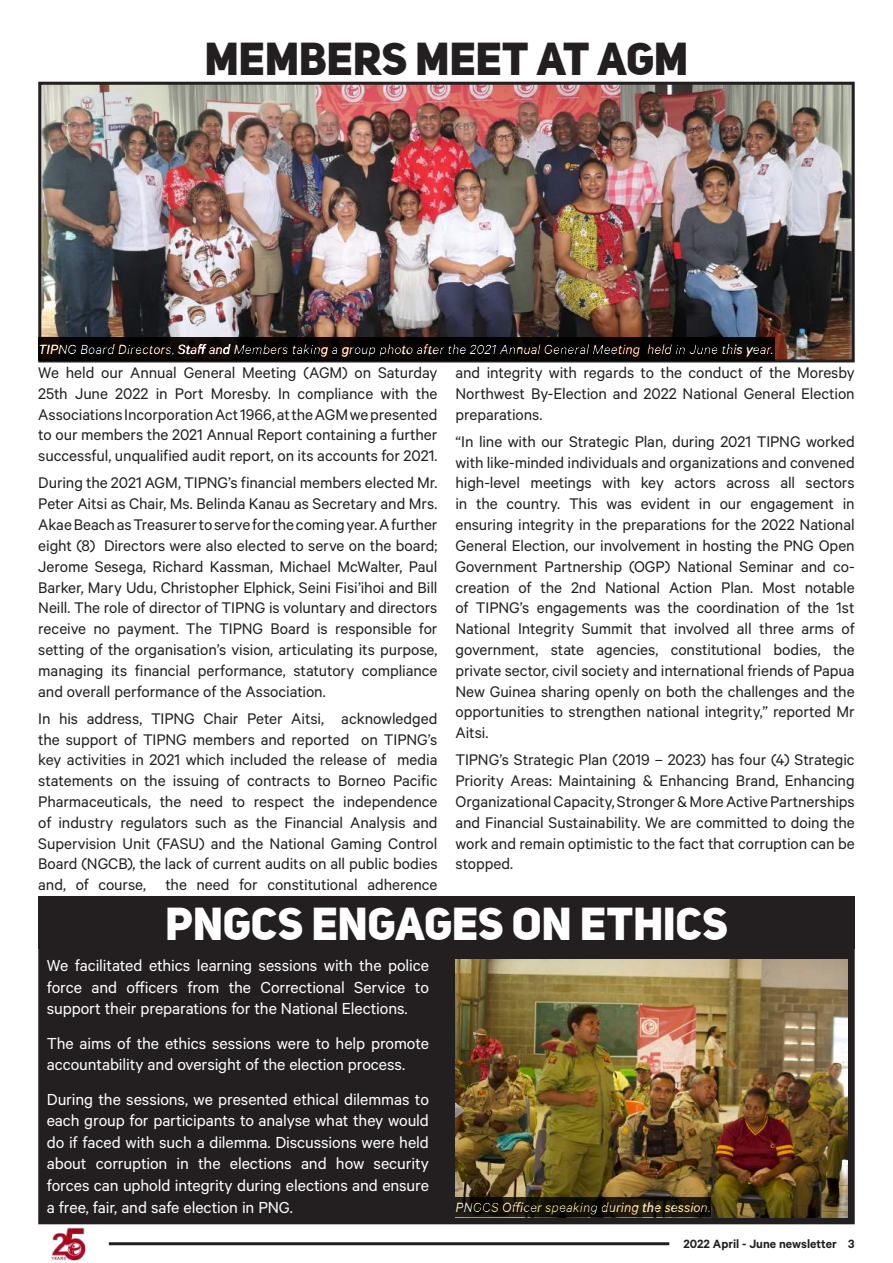
<style>
.page{position:relative;width:893px;height:1263px;background:#fff}
.page>*{position:absolute;margin:0;border:0;box-sizing:border-box;transform-origin:0 0}
.t1{font:45px "Uni Sans Heavy Caps";letter-spacing:-.005em;color:#fff}
.t2{font:45px "Uni Sans Heavy Caps";letter-spacing:-.005em;color:#231f20}
.t3{font:18px/21.6px "Calibre";letter-spacing:-.005em;color:#fff;text-align:justify}
.t4{font:17.4px/20.9px "Calibre";letter-spacing:-.005em;color:#231f20;text-align:justify}
.t5{font:italic 15px "Calibre";color:#fff}
.t6{font:600 13.5px "Calibre";color:#231f20}
</style>
<div class="page">
<div style="left:39px;top:915px;width:815px;height:308px;background:#231f20"></div>
<img style="left:43px;top:1224px;width:51px;height:37px">
<hr style="left:109px;top:1242px;width:560px;height:3px;background:#231f20">
<img style="left:42px;top:86px;width:809px;height:272px">
<div style="left:38px;top:82px;width:817px;height:280px;border:3px solid #231f20"></div>
<div style="left:38px;top:337px;width:737px;height:24px;background:linear-gradient(to right,#080503,#040101)"></div>
<div style="left:38px;top:896px;width:817px;height:53px;background:#231f20"></div>
<img style="left:455px;top:959px;width:392px;height:258px">
<svg style="left:455px;top:1197px;width:256px;height:20px;fill:#151208"></svg>
<h1 class="t2" style="left:205px;top:30px;width:485px">MEMBERS MEET AT AGM</h1>
<p class="t5" style="left:38px;top:340px;width:737px">TIPNG Board Directors, Staff and Members taking a group photo after the 2021 Annual General Meeting held in June this year.</p>
<p class="t4" style="left:38px;top:362px;width:401px">We held our Annual General Meeting (AGM) on Saturday 25th June 2022 in Port Moresby. In compliance with the Associations Incorporation Act 1966, at the AGM we presented to our members the 2021 Annual Report containing a further successful, unqualified audit report, on its accounts for 2021.</p>
<p class="t4" style="left:38px;top:472px;width:401px">During the 2021 AGM, TIPNG’s financial members elected Mr.<br>Peter Aitsi as Chair, Ms. Belinda Kanau as Secretary and Mrs.<br>Akae Beach as Treasurer to serve for the coming year. A further eight (8) Directors were also elected to serve on the board; Jerome Sesega, Richard Kassman, Michael McWalter, Paul Barker, Mary Udu, Christopher Elphick, Seini Fisi’ihoi and Bill Neill. The role of director of TIPNG is voluntary and directors receive no payment. The TIPNG Board is responsible for setting of the organisation’s vision, articulating its purpose, managing its financial performance, statutory compliance and overall performance of the Association.</p>
<p class="t4" style="left:38px;top:707px;width:401px">In his address, TIPNG Chair Peter Aitsi, acknowledged the support of TIPNG members and reported on TIPNG’s key activities in 2021 which included the release of media statements on the issuing of contracts to Borneo Pacific Pharmaceuticals, the need to respect the independence of industry regulators such as the Financial Analysis and Supervision Unit (FASU) and the National Gaming Control Board (NGCB), the lack of current audits on all public bodies and, of course, the need for constitutional adherence</p>
<p class="t4" style="left:455px;top:362px;width:401px">and integrity with regards to the conduct of the Moresby Northwest By-Election and 2022 National General Election preparations.</p>
<p class="t4" style="left:455px;top:430px;width:401px">“In line with our Strategic Plan, during 2021 TIPNG worked with like-minded individuals and organizations and convened high-level meetings with key actors across all sectors in the country. This was evident in our engagement in ensuring integrity in the preparations for the 2022 National General Election, our involvement in hosting the PNG Open Government Partnership (OGP) National Seminar and co&shy;creation of the 2nd National Action Plan. Most notable of TIPNG’s engagements was the coordination of the 1st National Integrity Summit that involved all three arms of government, state agencies, constitutional bodies, the private sector, civil society and international friends of Papua New Guinea sharing openly on both the challenges and the opportunities to strengthen national integrity,” reported Mr Aitsi.</p>
<p class="t4" style="left:455px;top:749px;width:401px">TIPNG’s Strategic Plan (2019 – 2023) has four (4) Strategic Priority Areas: Maintaining &amp; Enhancing Brand, Enhancing Organizational Capacity, Stronger &amp; More Active Partnerships and Financial Sustainability. We are committed to doing the work and remain optimistic to the fact that corruption can be stopped.</p>
<h1 class="t1" style="left:165px;top:895px;width:564px">PNGCS ENGAGES ON ETHICS</h1>
<p class="t3" style="left:47px;top:954px;width:384px">We facilitated ethics learning sessions with the police force and officers from the Correctional Service to support their preparations for the National Elections.</p>
<p class="t3" style="left:47px;top:1031px;width:384px">The aims of the ethics sessions were to help promote accountability and oversight of the election process.</p>
<p class="t3" style="left:47px;top:1087px;width:384px">During the sessions, we presented ethical dilemmas to each group for participants to analyse what they would do if faced with such a dilemma. Discussions were held about corruption in the elections and how security forces can uphold integrity during elections and ensure a free, fair, and safe election in PNG.</p>
<p class="t5" style="left:455px;top:1199px;width:257px">PNGCS Officer speaking during the session.</p>
<p class="t6" style="left:683px;top:1236px;width:173px">2022 April - June newsletter 3</p>
</div>
